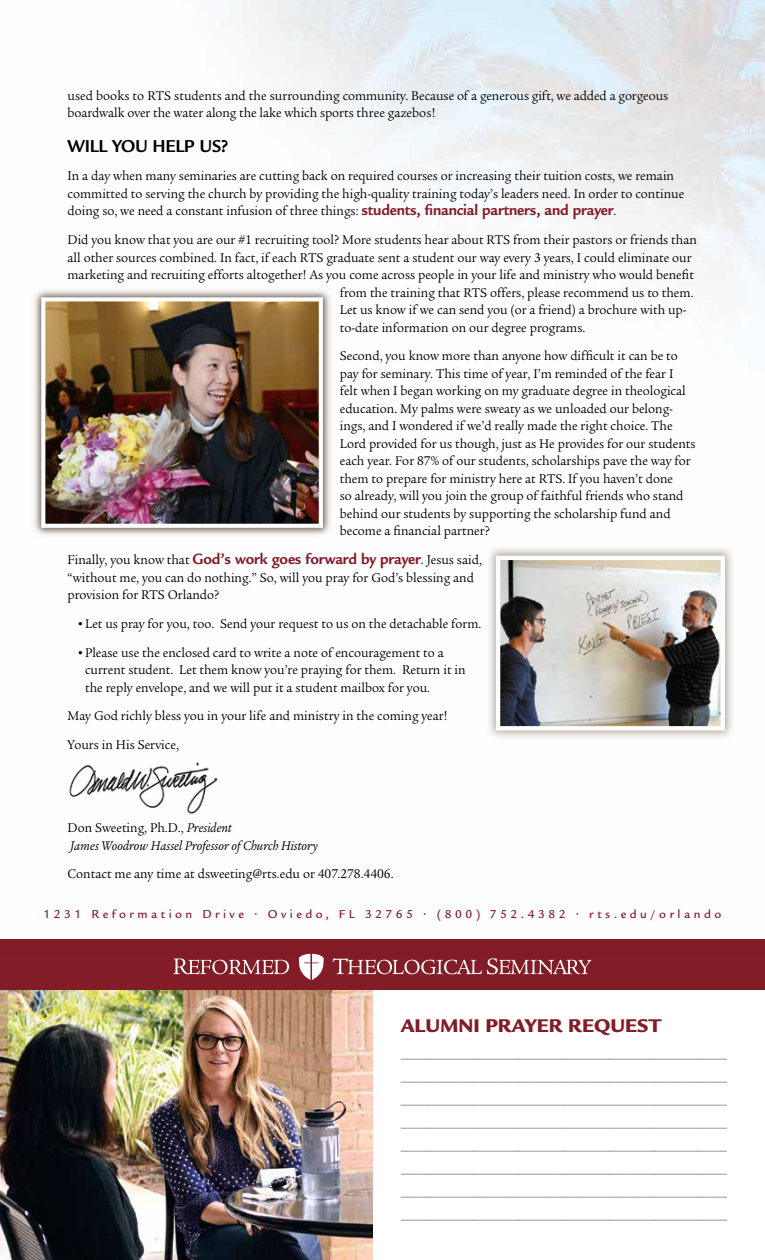
<style>
.page{position:relative;width:765px;height:1260px;background:#fff}
.page>*{position:absolute;margin:0;border:0;box-sizing:border-box;transform-origin:0 0}
.t1{font:900 20px "Legacy Sans";color:#821c27}
.t2{font:700 18.75px "Legacy Sans";letter-spacing:-.01em;color:#000;scale:.95 1}
.t3{font:13.75px/17.5px "Legacy Serif Std";color:#000;scale:.95 1}
.t4{font:italic 13.75px/18.8px "Legacy Serif Std";color:#000;scale:.95 1}
.t5{font:500 12.5px "Legacy Sans";letter-spacing:.28em;color:#821c27}
.t6{font:11.25px/23px "Minion Pro";color:#555;text-align:justify}
.s1{font-family:"Legacy Sans";font-weight:700;font-size:16.25px;color:#821c27}
.s2{font-size:28.75px}
.s3{font-style:normal}
</style>
<div class="page">
<img style="left:0;top:0;width:765px;height:940px">
<div style="left:0;top:940px;width:765px;height:50px;background:#821c27"></div>
<img style="left:55px;top:754px;width:178px;height:61px">
<div style="left:30px;top:287px;width:304px;height:252px;background:#857367;opacity:.65"></div>
<img style="left:46px;top:302px;width:272px;height:221px">
<div style="left:41px;top:297px;width:282px;height:231px;border:4px solid #fff"></div>
<div style="left:485px;top:545px;width:251px;height:196px;background:#857367;opacity:.65"></div>
<img style="left:501px;top:561px;width:219px;height:164px">
<div style="left:496px;top:556px;width:229px;height:174px;border:4px solid #fff"></div>
<img style="left:0;top:990px;width:373px;height:270px">
<svg style="left:173px;top:958px;width:116px;height:16px"></svg>
<svg style="left:333px;top:958px;width:259px;height:16px"></svg>
<svg style="left:299px;top:954px;width:25px;height:26px"></svg>
<p class="t3" style="left:68px;top:87px;width:634px">used books to RTS students and the surrounding community. Because of a generous gift, we added a gorgeous boardwalk over the water along the lake which sports three gazebos!</p>
<h2 class="t2" style="left:68px;top:135px;width:171px">Will you he lp us?</h2>
<p class="t3" style="left:68px;top:167px;width:651px">In a day when many seminaries are cutting back on required courses or increasing their tuition costs, we remain committed to serving the church by providing the high-quality training today’s leaders need. In order to continue doing so, we need a constant infusion of three things: <span class="s1">students, financial partners, and prayer</span>.</p>
<p class="t3" style="left:68px;top:231px;width:664px">Did you know that you are our #1 recruiting tool? More students hear about RTS from their pastors or friends than</p>
<p class="t3" style="left:68px;top:249px;width:658px">all other sources combined. In fact, if each RTS graduate sent a student our way every 3 years, I could eliminate our</p>
<p class="t3" style="left:68px;top:266px;width:661px">marketing and recruiting efforts altogether! As you come across people in your life and ministry who would benefit</p>
<p class="t3" style="left:340px;top:284px;width:374px">from the training that RTS offers, please recommend us to them.</p>
<p class="t3" style="left:340px;top:301px;width:367px">Let us know if we can send you (or a friend) a brochure with up-</p>
<p class="t3" style="left:340px;top:319px;width:260px">to-date information on our degree programs.</p>
<p class="t3" style="left:340px;top:347px;width:376px">Second, you know more than anyone how difficult it can be to pay for seminary. This time of year, I’m reminded of the fear I<br>felt when I began working on my graduate degree in theological education. My palms were sweaty as we unloaded our belong&shy;ings, and I wondered if we’d really made the right choice. The Lord provided for us though, just as He provides for our students each year. For 87% of our students, scholarships pave the way for them to prepare for ministry here at RTS. If you haven’t done<br>so already, will you join the group of faithful friends who stand behind our students by supporting the scholarship fund and become a financial partner?</p>
<p class="t3" style="left:68px;top:551px;width:438px">Finally, you know that <span class="s1">God’s work goes forward by prayer</span>. Jesus said, “without me, you can do nothing.” So, will you pray for God’s blessing and provision for RTS Orlando?</p>
<p class="t3" style="left:79px;top:615px;width:425px"><span class="s2">•</span> Let us pray for you, too. Send your request to us on the detachable form.</p>
<p class="t3" style="left:85px;top:644px;width:402px;text-indent:-6px"><span class="s2">•</span> Please use the enclosed card to write a note of encouragement to a current student. Let them know you’re praying for them. Return it in the reply envelope, and we will put it a student mailbox for you.</p>
<p class="t3" style="left:68px;top:702px;width:402px;line-height:28.8px">May God richly bless you in your life and ministry in the coming year!<br>Yours in His Service,</p>
<p class="t4" style="left:68px;top:818px;width:265px"><span class="s3">Don Sweeting, Ph.D.,</span> President<br>James Woodrow Hassel Professor of Church History</p>
<p class="t3" style="left:68px;top:865px;width:345px">Contact me any time at dsweeting@rts.edu or 407.278.4406.</p>
<p class="t5" style="left:44px;top:907px;width:679px">1231 Reformation Drive • Oviedo, FL 32765 • (800) 752.4382 • rts.edu/orlando</p>
<h1 class="t1" style="left:401px;top:1013px;width:262px">ALUMNI PRAYER REQUEST</h1>
<p class="t6" style="left:401px;top:1043px;width:328px">__________________________________________________________ __________________________________________________________ __________________________________________________________ __________________________________________________________ __________________________________________________________ __________________________________________________________ __________________________________________________________ __________________________________________________________</p>
</div>
